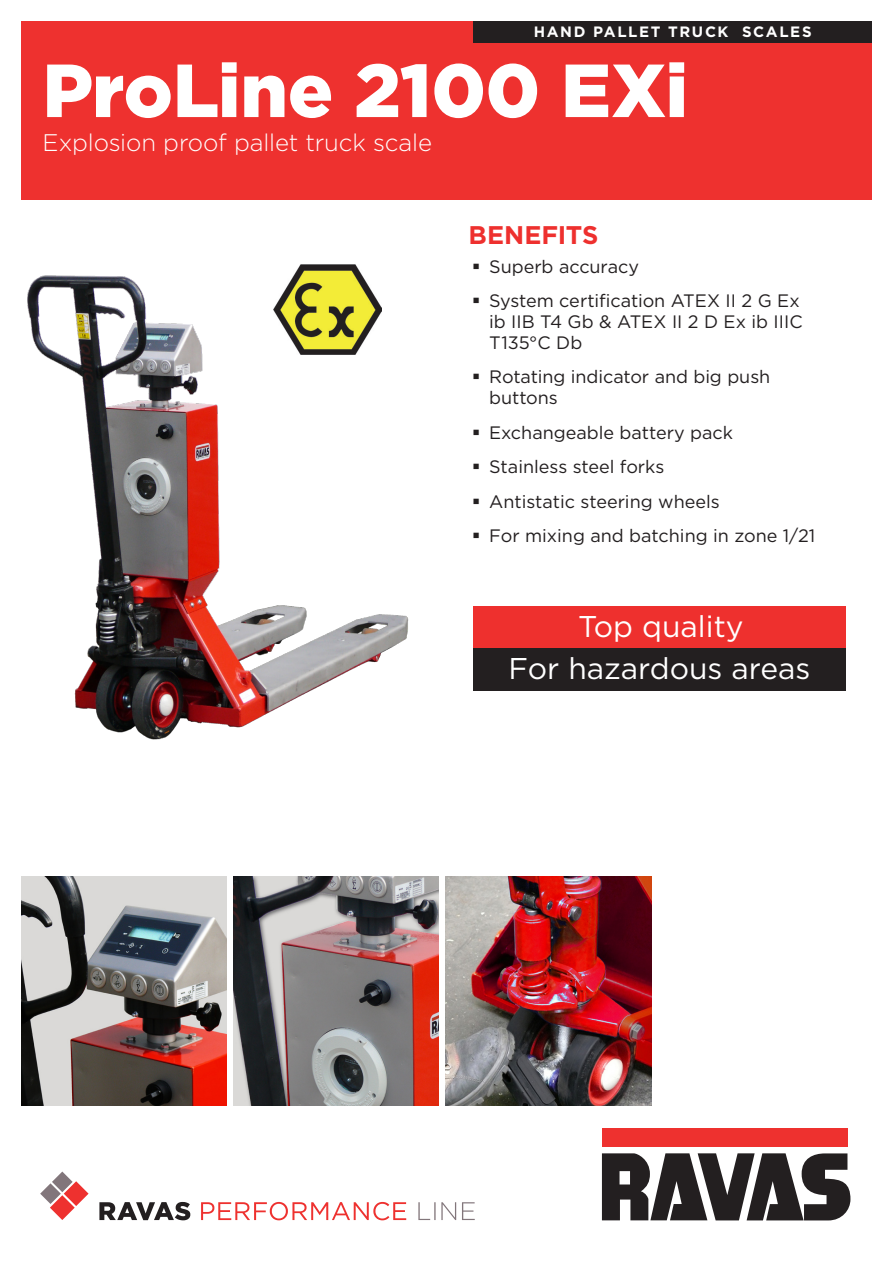
<style>
.page{position:relative;width:893px;height:1263px;background:#fff}
.page>*{position:absolute;margin:0;border:0;box-sizing:border-box;transform-origin:0 0}
.t1{font:900 75px "Gotham";letter-spacing:-.01em;color:#fff}
.t2{font:30px "Gotham";color:#fff}
.t3{font:700 25.5px "Gotham";color:#ee302e}
.t4{font:300 24px "Gotham";letter-spacing:-.005em;color:#fff}
.t5{font:18px/21.3px "Gotham";color:#231f20}
.t6{font:700 15px "Gotham";letter-spacing:.11em;color:#fff}
</style>
<div class="page">
<div style="left:21px;top:21px;width:851px;height:179px;background:#ee312f"></div>
<img style="left:27px;top:264px;width:382px;height:476px">
<div style="left:473px;top:606px;width:372px;height:42px;background:#ee302e"></div>
<div style="left:473px;top:648px;width:372px;height:43px;background:#231f20"></div>
<div style="left:602px;top:1128px;width:245px;height:19px;background:#ee312f"></div>
<svg style="left:602px;top:1153px;width:248px;height:67px"></svg>
<div style="left:473px;top:21px;width:399px;height:22px;background:#231f20"></div>
<img style="left:446px;top:876px;width:205px;height:230px">
<img style="left:234px;top:876px;width:205px;height:230px">
<img style="left:21px;top:876px;width:206px;height:230px">
<svg style="left:40px;top:1171px;width:49px;height:49px"></svg>
<svg style="left:418px;top:1202px;width:57px;height:18px"></svg>
<svg style="left:201px;top:1202px;width:205px;height:18px"></svg>
<svg style="left:99px;top:1202px;width:91px;height:18px"></svg>
<img style="left:273px;top:265px;width:109px;height:89px">
<p class="t6" style="left:534px;top:22px;width:279px">HAND PALLET TRUCK SCALES</p>
<p class="t1" style="left:43px;top:39px;width:647px">ProLine 2100 EXi</p>
<p class="t4" style="left:43px;top:127px;width:391px">Explosion proof pallet truck scale</p>
<p class="t3" style="left:469px;top:218px;width:131px">BENEFITS</p>
<p class="t5" style="left:489px;top:255px;width:151px">Superb accuracy</p>
<p class="t5" style="left:489px;top:289px;width:315px">System certification ATEX II 2 G Ex ib IIB T4 Gb &amp; ATEX II 2 D Ex ib IIIC<br>T135°C Db</p>
<p class="t5" style="left:489px;top:365px;width:283px">Rotating indicator and big push buttons</p>
<p class="t5" style="left:489px;top:421px;width:245px">Exchangeable battery pack</p>
<p class="t5" style="left:489px;top:456px;width:177px">Stainless steel forks</p>
<p class="t5" style="left:489px;top:490px;width:232px">Antistatic steering wheels</p>
<p class="t5" style="left:489px;top:524px;width:328px">For mixing and batching in zone 1/21</p>
<p class="t2" style="left:578px;top:607px;width:167px">Top quality</p>
<p class="t2" style="left:509px;top:649px;width:303px">For hazardous areas</p>
</div>
